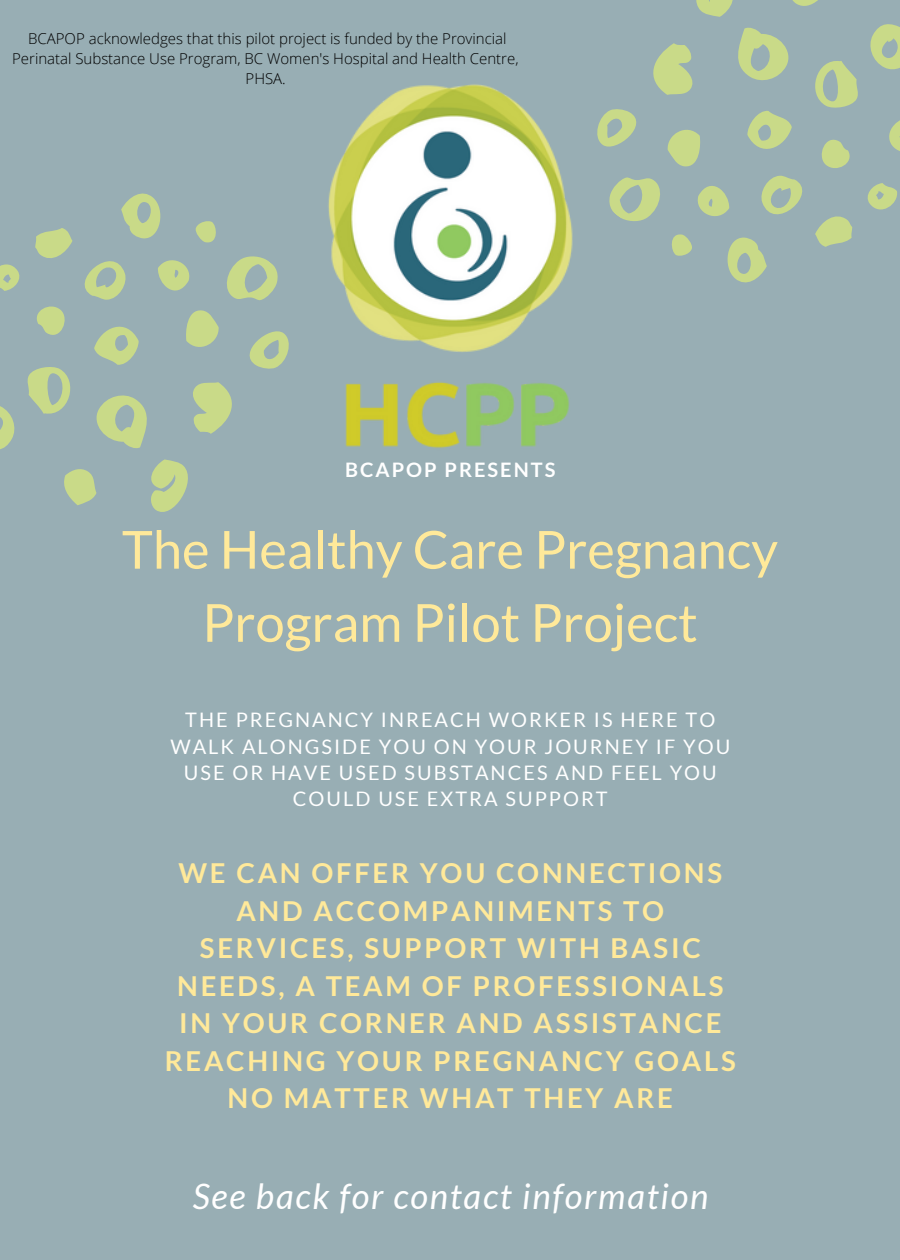
<style>
.page{position:relative;width:900px;height:1260px;background:#98aeb4}
.page>*{position:absolute;margin:0;border:0;box-sizing:border-box;transform-origin:0 0}
.t1{font:52.5px/73px "Lato";color:#ffe99a;text-align:center}
.t2{font:italic 35px "Lato";letter-spacing:.05em;color:#fff}
.t3{font:700 27.5px/37.5px "Lato";letter-spacing:.1em;color:#ffe99a;text-align:center}
.t4{font:20px/26.2px "Lato";letter-spacing:.1em;color:#fff;text-align:center}
.t5{font:700 20px "Lato";letter-spacing:.1em;color:#fff}
.t6{font:300 15px/20px "Open Sans";color:#000;text-align:center}
</style>
<div class="page">
<svg style="left:610px;top:0;width:290px;height:283px"></svg>
<svg style="left:0;top:193px;width:289px;height:319px"></svg>
<img style="left:328px;top:84px;width:282px;height:364px">
<p class="t6" style="left:12px;top:28px;width:508px">BCAPOP acknowledges that this pilot project is funded by the Provincial<br>Perinatal Substance Use Program, BC Women's Hospital and Health Centre,<br>PHSA.</p>
<p class="t5" style="left:345px;top:457px;width:212px">BCAPOP PRESENTS</p>
<h1 class="t1" style="left:122px;top:512px;width:658px">The Healthy Care Pregnancy<br>Program Pilot Project</h1>
<p class="t4" style="left:170px;top:707px;width:561px">THE PREGNANCY INREACH WORKER IS HERE TO WALK ALONGSIDE YOU ON YOUR JOURNEY IF YOU USE OR HAVE USED SUBSTANCES AND FEEL YOU COULD USE EXTRA SUPPORT</p>
<p class="t3" style="left:165px;top:854px;width:573px">WE CAN OFFER YOU CONNECTIONS<br>AND ACCOMPANIMENTS TO<br>SERVICES, SUPPORT WITH BASIC<br>NEEDS, A TEAM OF PROFESSIONALS<br>IN YOUR CORNER AND ASSISTANCE<br>REACHING YOUR PREGNANCY GOALS<br>NO MATTER WHAT THEY ARE</p>
<p class="t2" style="left:193px;top:1175px;width:517px">See back for contact information</p>
</div>
